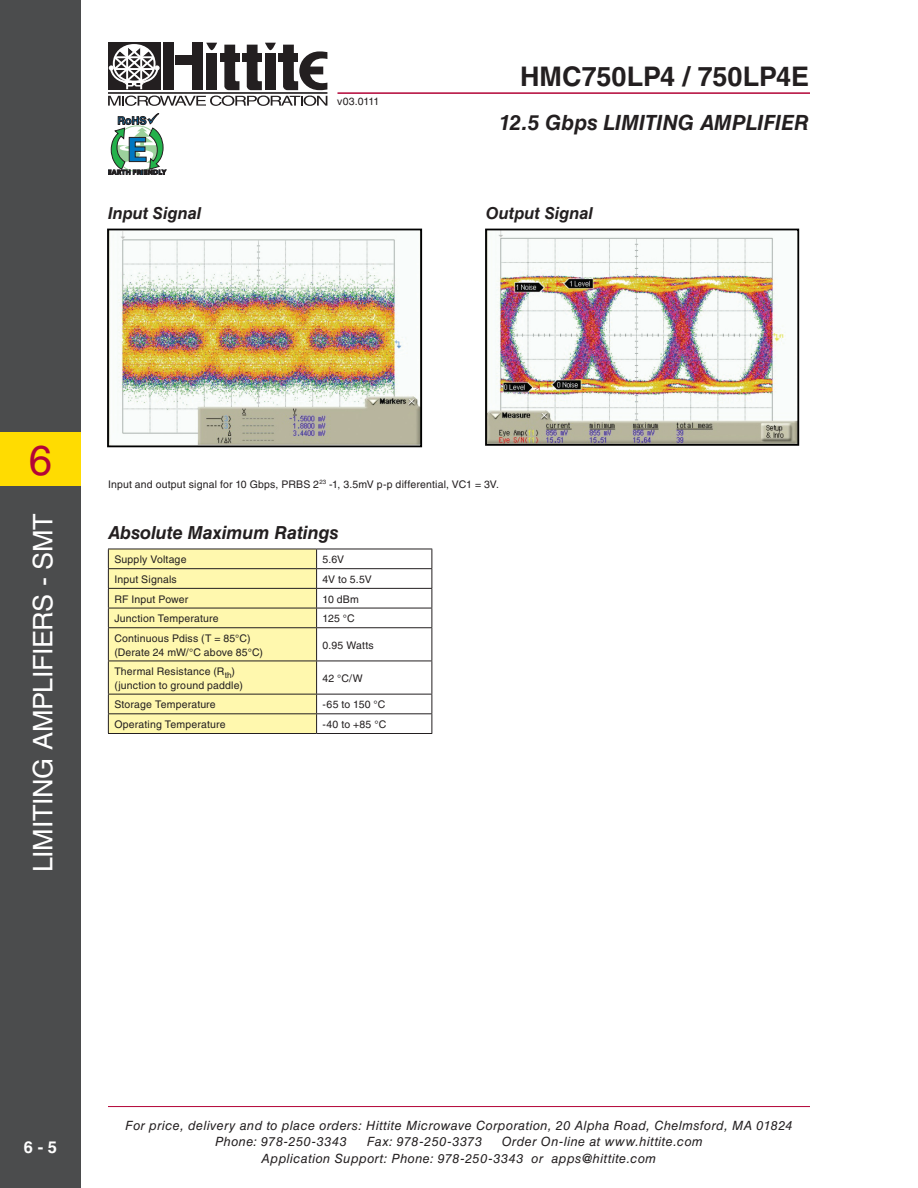
<style>
.page{position:relative;width:918px;height:1188px;background:#fff}
.page>*{position:absolute;margin:0;border:0;box-sizing:border-box;transform-origin:0 0}
.t1{font:42px "Helvetica LT Std";color:#b30437}
.t2{font:27px "Helvetica LT Std";letter-spacing:-.015em;color:#fff}
.t3{font:700 27px "Helvetica LT Std";color:#231f20}
.t4{font:italic 700 21px "Helvetica LT Std";letter-spacing:.005em;color:#231f20}
.t5{font:italic 700 18px "Helvetica LT Std";letter-spacing:-.005em;color:#231f20}
.t6{font:italic 700 16.5px "Helvetica LT Std";color:#231f20}
.t7{font:700 16.5px "Helvetica LT Std";color:#fff}
.t8{font:italic 12.75px/16.5px "Helvetica LT Std";letter-spacing:.035em;color:#231f20}
.t9{font:10.5px/13.5px "Helvetica LT Std";letter-spacing:.015em;color:#231f20}
</style>
<div class="page">
<hr style="left:108px;top:1106px;width:702px;height:1px;background:#b30437">
<hr style="left:338px;top:92px;width:472px;height:2px;background:#b30437">
<div style="left:108px;top:43px;width:52px;height:47px;background:#231f20"></div>
<hr style="left:126px;top:46px;width:2px;height:43px;background:#fff">
<hr style="left:140px;top:46px;width:2px;height:43px;background:#fff">
<svg style="left:109px;top:44px;width:50px;height:43px"></svg>
<hr style="left:108px;top:92px;width:219px;height:2px;background:#231f20">
<div style="left:192px;top:43px;width:11px;height:47px;background:#231f20"></div>
<div style="left:163px;top:43px;width:11px;height:47px;background:#231f20"></div>
<div style="left:176px;top:55px;width:18px;height:9px;background:#231f20"></div>
<svg style="left:206px;top:43px;width:11px;height:7px"></svg>
<div style="left:206px;top:53px;width:11px;height:37px;background:#231f20"></div>
<svg style="left:224px;top:45px;width:15px;height:45px"></svg>
<svg style="left:108px;top:96px;width:219px;height:10px"></svg>
<div style="left:220px;top:53px;width:19px;height:9px;background:#231f20"></div>
<svg style="left:247px;top:43px;width:29px;height:47px"></svg>
<div style="left:242px;top:53px;width:20px;height:9px;background:#231f20"></div>
<svg style="left:283px;top:45px;width:44px;height:45px"></svg>
<div style="left:279px;top:53px;width:19px;height:9px;background:#231f20"></div>
<svg style="left:108px;top:113px;width:58px;height:62px"></svg>
<div style="left:0;top:0;width:81px;height:1188px;background:#4b4c4d"></div>
<div style="left:0;top:432px;width:81px;height:54px;background:#ffdc01"></div>
<img style="left:118px;top:232px;width:301px;height:212px">
<div style="left:107px;top:229px;width:315px;height:218px;border:2px solid #000"></div>
<img style="left:488px;top:232px;width:308px;height:211px">
<div style="left:485px;top:229px;width:314px;height:217px;border:2px solid #000"></div>
<hr style="left:317px;top:549px;width:115px;height:1px;background:#231f20">
<hr style="left:317px;top:568px;width:115px;height:1px;background:#231f20">
<hr style="left:317px;top:588px;width:115px;height:1px;background:#231f20">
<hr style="left:317px;top:608px;width:115px;height:1px;background:#231f20">
<svg style="left:432px;top:549px;width:1px;height:78px"></svg>
<hr style="left:317px;top:627px;width:115px;height:1px;background:#231f20">
<hr style="left:432px;top:628px;width:1px;height:33px;background:#231f20">
<hr style="left:317px;top:661px;width:115px;height:1px;background:#231f20">
<hr style="left:432px;top:661px;width:1px;height:33px;background:#231f20">
<hr style="left:317px;top:694px;width:115px;height:1px;background:#231f20">
<hr style="left:317px;top:713px;width:115px;height:1px;background:#231f20">
<svg style="left:108px;top:549px;width:209px;height:184px;background:#f4eda7"></svg>
<svg style="left:432px;top:695px;width:1px;height:38px"></svg>
<hr style="left:108px;top:733px;width:209px;height:1px;background:#231f20">
<hr style="left:317px;top:733px;width:115px;height:1px;background:#231f20">
<p class="t9" style="left:337px;top:94px;width:44px">v03.0111</p>
<h2 class="t3" style="left:520px;top:60px;width:291px">HMC750LP4 / 750LP4E</h2>
<h3 class="t4" style="left:499px;top:109px;width:312px">12.5 Gbps LIMITING AMPLIFIER</h3>
<h3 class="t6" style="left:108px;top:204px;width:95px">Input Signal</h3>
<h3 class="t6" style="left:486px;top:204px;width:109px">Output Signal</h3>
<h1 class="t1" style="left:29px;top:436px;width:25px">6</h1>
<h2 class="t2" style="left:27px;top:872px;width:361px;rotate:-90deg">limiting amplifiers - smt</h2>
<p class="t9" style="left:108px;top:477px;width:393px">I nput and output signal for 10 Gbps, PRBS 2<sup>23</sup> -1, 3.5mV p-p differential, VC1 = 3V.</p>
<h3 class="t5" style="left:108px;top:522px;width:232px">Absolute Maximum Ratings</h3>
<p class="t9" style="left:114px;top:553px;width:74px">Supply Voltage</p>
<p class="t9" style="left:323px;top:553px;width:23px">5.6V</p>
<p class="t9" style="left:114px;top:573px;width:64px">I nput Signals</p>
<p class="t9" style="left:323px;top:573px;width:51px">4V to 5.5V</p>
<p class="t9" style="left:114px;top:592px;width:76px">RF I nput Power</p>
<p class="t9" style="left:323px;top:592px;width:38px">10 dBm</p>
<p class="t9" style="left:114px;top:612px;width:106px">Junction Temperature</p>
<p class="t9" style="left:323px;top:612px;width:34px">125 °C</p>
<p class="t9" style="left:114px;top:632px;width:150px">Continuous Pdiss (T = 85°C) (Derate 24 mW/°C above 85°C)</p>
<p class="t9" style="left:323px;top:638px;width:53px">0.95 Watts</p>
<p class="t9" style="left:114px;top:665px;width:130px">Thermal Resistance (R<sub>th</sub>) (junction to ground paddle)</p>
<p class="t9" style="left:323px;top:672px;width:42px">42 °C/W</p>
<p class="t9" style="left:114px;top:698px;width:103px">Storage Temperature</p>
<p class="t9" style="left:323px;top:698px;width:64px">-65 to 150 °C</p>
<p class="t9" style="left:114px;top:718px;width:113px">Operating Temperature</p>
<p class="t9" style="left:323px;top:718px;width:65px">-40 to +85 °C</p>
<h3 class="t7" style="left:24px;top:1138px;width:35px">6 - 5</h3>
<p class="t8" style="left:215px;top:1117px;width:579px;text-indent:-90px">For price, delivery and to place orders: Hittite Microwave Corporation, 20 Alpha Road, Chelmsford, MA 01824<br>Phone: 978-250-3343</p>
<p class="t8" style="left:262px;top:1133px;width:443px;text-indent:240px">Order On-line at www.hittite.com<br>Application Support: Phone: 978-250-3343 or apps@hittite.com</p>
<p class="t8" style="left:367px;top:1133px;width:117px">Fax: 978-250-3373</p>
</div>
